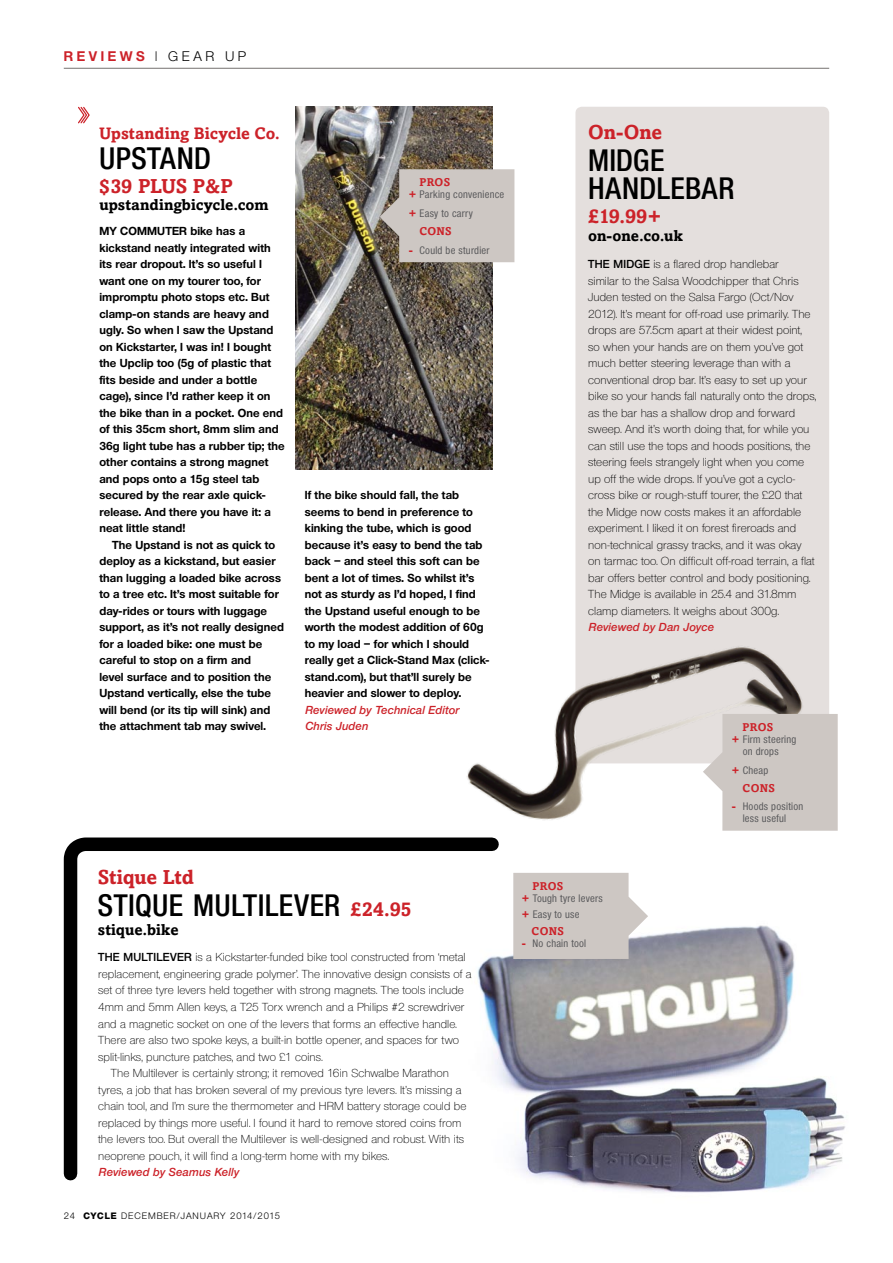
<style>
.page{position:relative;width:893px;height:1263px;background:#fff}
.page>*{position:absolute;margin:0;border:0;box-sizing:border-box;transform-origin:0 0}
.CTC_GEAR_UP_REVIEW_H{font:600 condensed 30px/28.5px "Olnova";letter-spacing:.005em;color:#000}
.CTC_GEAR_UP_REVIEW_B{font:700 20.1px "Amasis";letter-spacing:-.01em;color:#cc2229}
.CTC_GEAR_UP_REVIEW_H-2{font:700 20.1px "Amasis";color:#cc2229}
.CTC_GEAR_UP_REVIEW_B-2{font:700 16.5px "Amasis";letter-spacing:-.005em;color:#cc2229}
.CTC_GEAR_UP_WEBSITE{font:700 15.45px "Amasis";color:#000}
._1stPara{font:700 13.5px "Olnova";letter-spacing:.265em;color:#cc2229}
.CTC_GEAR_UP_BODY_COP{font:300 11.25px/16.5px "Olnova";letter-spacing:.005em;color:#000}
.CTC_GEAR_UP_BODY_COP-2{font:700 11.25px/16.5px "Olnova";letter-spacing:.01em;color:#000}
.CTC_GEAR_UP_REVIEW_B-3{font:italic 600 11.25px/16.5px "Olnova";letter-spacing:.02em;color:#cc2229}
.CTC_GEAUR_UP_PROS_AN{font:700 11.25px "Amasis";letter-spacing:.025em;color:#cc2229}
.CTC_GEAUR_UP_PROS_AN-2{font:500 condensed 10.5px/12px "Olnova";letter-spacing:.025em;color:#59595b}
.t1{font:9px "Olnova";letter-spacing:.1em;color:#000}
.s1{font-weight:300;color:#000}
.s2{font-weight:400;color:#000}
.s3{font-family:"Amasis";font-weight:700;font-stretch:normal;font-size:11.25px;color:#cc2229}
.s4{font-weight:600}
.s5{font-family:"Amasis";font-weight:700;font-stretch:normal;font-size:20.1px;color:#cc2229}
.s6{font-weight:800}
</style>
<div class="page">
<hr style="left:64px;top:68px;width:765px;height:1px;background:#757170">
<div style="left:575px;top:107px;width:254px;height:656px;background:#e4dfdd;border-radius:6px"></div>
<img style="left:296px;top:107px;width:196px;height:363px">
<img style="left:506px;top:925px;width:339px;height:268px">
<svg style="left:63px;top:837px;width:443px;height:344px"></svg>
<img style="left:378px;top:556px;width:452px;height:335px">
<svg style="left:513px;top:873px;width:135px;height:86px;background:#cec9c6"></svg>
<svg style="left:380px;top:169px;width:134px;height:93px;background:#c3bdb8"></svg>
<svg style="left:703px;top:714px;width:135px;height:117px;background:#d1ccc8"></svg>
<svg style="left:78px;top:107px;width:12px;height:16px"></svg>
<p class="_1stPara" style="left:64px;top:48px;width:184px">REVIEWS <span class="s1">|</span> <span class="s2">GEAR UP</span></p>
<p class="CTC_GEAR_UP_REVIEW_B-2" style="left:99px;top:123px;width:182px">Upstanding Bicycle Co.</p>
<p class="CTC_GEAR_UP_REVIEW_H" style="left:99px;top:144px;width:113px">UPSTAND</p>
<p class="CTC_GEAR_UP_REVIEW_B" style="left:99px;top:174px;width:64px">$39 plus</p>
<p class="CTC_GEAR_UP_REVIEW_B" style="left:193px;top:174px;width:42px">p&amp;p</p>
<p class="CTC_GEAR_UP_WEBSITE" style="left:99px;top:195px;width:171px">upstandingbicycle.com</p>
<p class="CTC_GEAR_UP_BODY_COP-2" style="left:99px;top:223px;width:187px">My comm uter bike has a kickstand neatly integrated with its rear dropout. It’s so useful I want one on my tourer too, for impromptu photo stops etc. But clamp-on stands are heavy and ugly. So when I saw the Upstand on Kickstarter, I was in! I bought the Upclip too (5g of plastic that fits beside and under a bottle cage), since I’d rather keep it on the bike than in a pocket. One end of this 35cm short, 8mm slim and<br>36g light tube has a rubber tip; the other contains a strong magnet and pops onto a 15g steel tab secured by the rear axle quick&shy;release. And there you have it: a neat little stand!</p>
<p class="CTC_GEAR_UP_BODY_COP-2" style="left:99px;top:536px;width:186px;text-indent:13px">The Upstand is not as quick to deploy as a kickstand, but easier than lugging a loaded bike across to a tree etc. It’s most suitable for day-rides or tours with luggage support, as it’s not really designed for a loaded bike: one must be careful to stop on a firm and<br>level surface and to position the<br>Upstand vertically, else the tube will bend (or its tip will sink) and the attachment tab may swivel.</p>
<p class="CTC_GEAUR_UP_PROS_AN" style="left:419px;top:176px;width:32px">PROS</p>
<p class="CTC_GEAUR_UP_PROS_AN-2" style="left:409px;top:189px;width:97px"><span class="s3">+</span> Parking convenience</p>
<p class="CTC_GEAUR_UP_PROS_AN-2" style="left:409px;top:207px;width:66px"><span class="s3">+</span> Easy to carry</p>
<p class="CTC_GEAUR_UP_PROS_AN" style="left:419px;top:224px;width:34px">CONS</p>
<p class="CTC_GEAUR_UP_PROS_AN-2" style="left:409px;top:244px;width:82px"><span class="s3">-</span> Could be sturdier</p>
<p class="CTC_GEAR_UP_BODY_COP-2" style="left:305px;top:487px;width:186px">If the bike should fall, the tab seems to bend in preference to kinking the tube, which is good because it’s easy to bend the tab back – and steel this soft can be bent a lot of times. So whilst it’s not as sturdy as I’d hoped, I find the Upstand useful enough to be worth the modest addition of 60g to my load – for which I should really get a Click-Stand Max (click&shy;stand.com), but that’ll surely be heavier and slower to deploy.</p>
<p class="CTC_GEAR_UP_REVIEW_B-3" style="left:305px;top:701px;width:156px">Reviewed by Technical Editor<br>Chris Juden</p>
<p class="CTC_GEAR_UP_REVIEW_B" style="left:588px;top:120px;width:76px">On-One</p>
<p class="CTC_GEAR_UP_REVIEW_H" style="left:588px;top:146px;width:148px">MIDGE<br>HANDLEBAR</p>
<p class="CTC_GEAR_UP_REVIEW_H-2" style="left:588px;top:204px;width:75px">£19.99+</p>
<p class="CTC_GEAR_UP_BODY_COP" style="left:588px;top:256px;width:230px"><span class="s4">THE MIDGE</span> is a flared drop handlebar<br>similar to the Salsa Woodchipper that Chris Juden tested on the Salsa Fargo (Oct/Nov 2012). It’s meant for off-road use primarily. The drops are 57.5cm apart at their widest point,<br>so when your hands are on them you’ve got much better steering leverage than with a conventional drop bar. It’s easy to set up your bike so your hands fall naturally onto the drops, as the bar has a shallow drop and forward sweep. And it’s worth doing that, for while you can still use the tops and hoods positions, the steering feels strangely light when you come up off the wide drops. If you’ve got a cyclo&shy;cross bike or rough-stuff tourer, the £20 that the Midge now costs makes it an affordable experiment. I liked it on forest fireroads and non-technical grassy tracks, and it was okay on tarmac too. On difficult off-road terrain, a flat bar offers better control and body positioning.<br>The Midge is available in 25.4 and 31.8mm clamp diameters. It weighs about 300g.</p>
<p class="CTC_GEAR_UP_REVIEW_B-3" style="left:588px;top:619px;width:127px">Reviewed by Dan Joyce</p>
<p class="CTC_GEAR_UP_WEBSITE" style="left:588px;top:227px;width:96px">on-one.co.uk</p>
<p class="CTC_GEAUR_UP_PROS_AN" style="left:743px;top:720px;width:32px">PROS</p>
<p class="CTC_GEAUR_UP_PROS_AN-2" style="left:743px;top:733px;width:55px;text-indent:-11px"><span class="s3">+</span> Firm steering on drops</p>
<p class="CTC_GEAUR_UP_PROS_AN-2" style="left:732px;top:764px;width:38px"><span class="s3">+</span> Cheap</p>
<p class="CTC_GEAUR_UP_PROS_AN" style="left:743px;top:781px;width:34px">CONS</p>
<p class="CTC_GEAUR_UP_PROS_AN-2" style="left:743px;top:800px;width:62px;text-indent:-11px"><span class="s3">-</span> Hoods position less useful</p>
<p class="CTC_GEAR_UP_REVIEW_B" style="left:98px;top:865px;width:97px">Stique Ltd</p>
<p class="CTC_GEAR_UP_REVIEW_H" style="left:98px;top:891px;width:315px">STIQUE MULTILEVER <span class="s5">£24.95</span></p>
<p class="CTC_GEAR_UP_BODY_COP" style="left:98px;top:949px;width:375px"><span class="s4">THE MULTILEVER</span> is a Kickstarter-funded bike tool constructed from ‘metal replacement, engineering grade polymer’. The innovative design consists of a set of three tyre levers held together with strong magnets. The tools include 4mm and 5mm Allen keys, a T25 Torx wrench and a Philips #2 screwdriver and a magnetic socket on one of the levers that forms an effective handle.<br>There are also two spoke keys, a built-in bottle opener, and spaces for two split-links, puncture patches, and two £1 coins.</p>
<p class="CTC_GEAR_UP_BODY_COP" style="left:98px;top:1065px;width:370px;text-indent:13px">The Multilever is certainly strong; it removed 16in Schwalbe Marathon tyres, a job that has broken several of my previous tyre levers. It’s missing a chain tool, and I’m sure the thermometer and HRM battery storage could be replaced by things more useful. I found it hard to remove stored coins from the levers too. But overall the Multilever is well-designed and robust. With its neoprene pouch, it will find a long-term home with my bikes.</p>
<p class="CTC_GEAR_UP_REVIEW_B-3" style="left:98px;top:1164px;width:142px">Reviewed by Seamus Kelly</p>
<p class="CTC_GEAR_UP_WEBSITE" style="left:98px;top:920px;width:82px">stique.bike</p>
<p class="t1" style="left:64px;top:1210px;width:218px">24 <span class="s6">CYCLE</span> DECEMBER/JANUARY 2014/2015</p>
<p class="CTC_GEAUR_UP_PROS_AN" style="left:532px;top:879px;width:24px">Pros</p>
<p class="CTC_GEAUR_UP_PROS_AN-2" style="left:522px;top:892px;width:82px"><span class="s3">+</span> Tough tyre levers</p>
<p class="CTC_GEAUR_UP_PROS_AN-2" style="left:522px;top:909px;width:59px"><span class="s3">+</span> Easy to use</p>
<p class="CTC_GEAUR_UP_PROS_AN" style="left:532px;top:924px;width:33px">Cons</p>
<p class="CTC_GEAUR_UP_PROS_AN-2" style="left:522px;top:937px;width:66px"><span class="s3">-</span> No chain tool</p>
</div>
